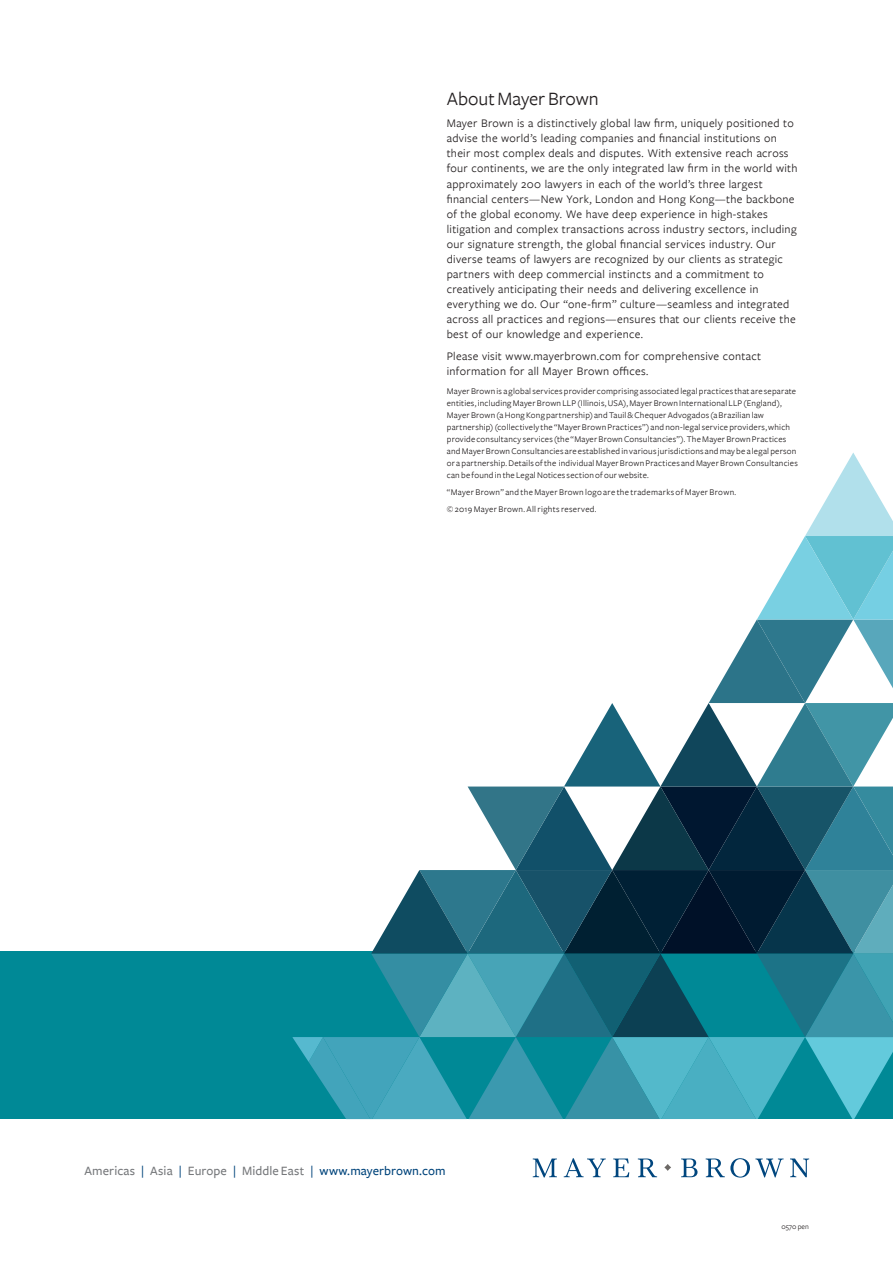
<style>
.page{position:relative;width:893px;height:1263px;background:#fff}
.page>*{position:absolute;margin:0;border:0;box-sizing:border-box;transform-origin:0 0}
.t1{font:19.65px "Freight Sans";color:#231f20}
.t2{font:500 13.2px "Freight Sans";letter-spacing:.005em;color:#76787b}
.t3{font:12px/15px "Freight Sans";letter-spacing:.025em;color:#231f20}
.t4{font:9px/12px "Freight Sans";letter-spacing:.025em;color:#231f20}
.London_Addresses{font:7.5px "Freight Sans";color:#231f20}
.s1{color:#00447b}
</style>
<div class="page">
<svg style="left:533px;top:1158px;width:276px;height:19px"></svg>
<div style="left:0;top:951px;width:893px;height:168px;background:#008996"></div>
<svg style="left:292px;top:452px;width:601px;height:667px"></svg>
<p class="t1" style="left:447px;top:88px;width:153px">About Mayer Brown</p>
<p class="t3" style="left:447px;top:116px;width:352px">Mayer Brown is a distinctively global law firm, uniquely positioned to advise the world’s leading companies and financial institutions on their most complex deals and disputes. With extensive reach across four continents, we are the only integrated law firm in the world with approximately 200 lawyers in each of the world’s three largest financial centers—New York, London and Hong Kong—the backbone of the global economy. We have deep experience in high-stakes litigation and complex transactions across industry sectors, including our signature strength, the global financial services industry. Our diverse teams of lawyers are recognized by our clients as strategic partners with deep commercial instincts and a commitment to creatively anticipating their needs and delivering excellence in everything we do. Our “one-firm” culture—seamless and integrated across all practices and regions—ensures that our clients receive the best of our knowledge and experience.</p>
<p class="t3" style="left:447px;top:349px;width:316px">Please visit www.mayerbrown.com for comprehensive contact information for all Mayer Brown offices.</p>
<p class="t4" style="left:447px;top:385px;width:353px">Mayer Brown is a global services provider comprising associated legal practices that are separate entities, including Mayer Brown LLP (Illinois, USA), Mayer Brown International LLP (England), Mayer Brown (a Hong Kong partnership) and Tauil &amp; Chequer Advogados (a Brazilian law partnership) (collectively the “Mayer Brown Practices”) and non-legal service providers, which provide consultancy services (the “Mayer Brown Consultancies”). The Mayer Brown Practices and Mayer Brown Consultancies are established in various jurisdictions and may be a legal person or a partnership. Details of the individual Mayer Brown Practices and Mayer Brown Consultancies can be found in the Legal Notices section of our website.</p>
<p class="t4" style="left:447px;top:484px;width:291px;line-height:17.1px">“Mayer Brown” and the Mayer Brown logo are the trademarks of Mayer Brown. © 2019 Mayer Brown. All rights reserved.</p>
<p class="t2" style="left:85px;top:1163px;width:363px">Americas <span class="s1">|</span> Asia <span class="s1">|</span> Europe <span class="s1">|</span> Middle East <span class="s1">| www.mayerbrown.com</span></p>
<p class="London_Addresses" style="left:781px;top:1222px;width:29px">0570 pen</p>
</div>
